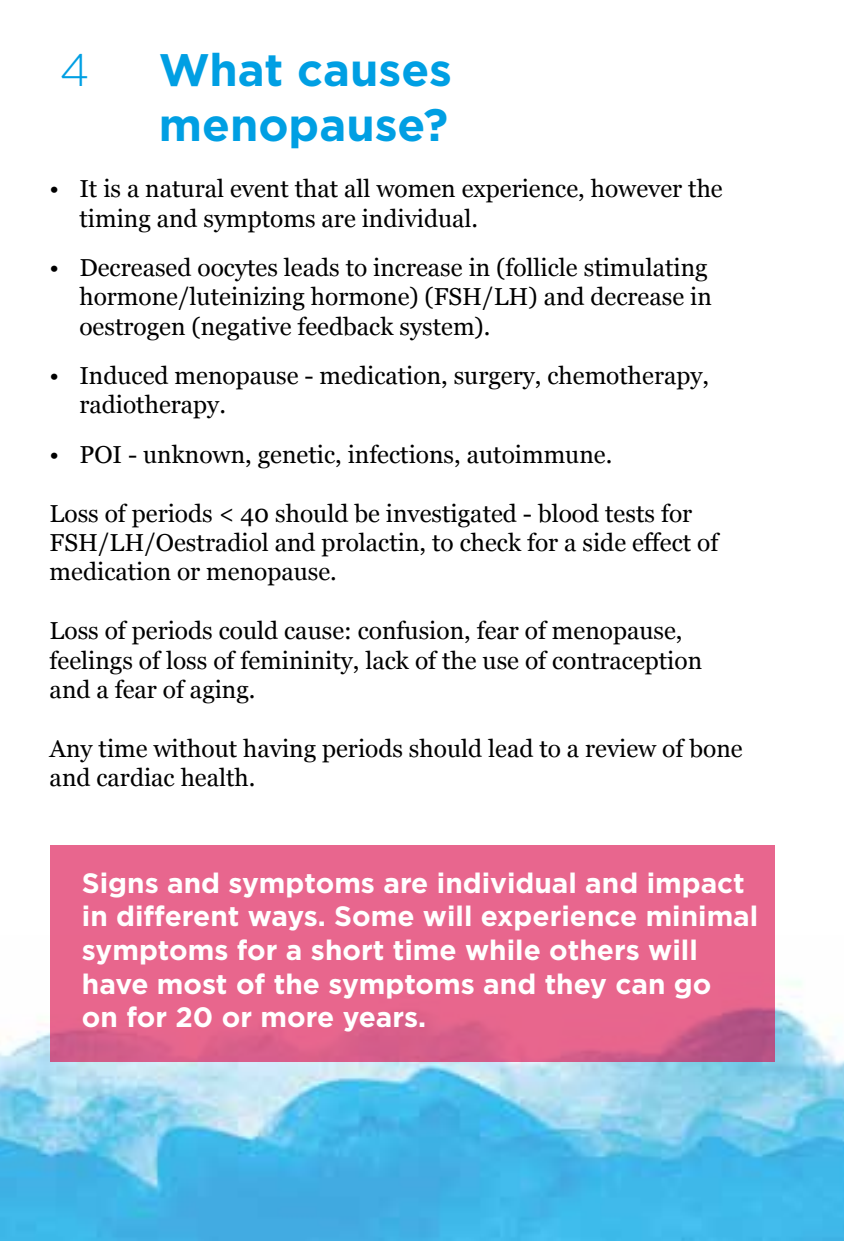
<style>
.page{position:relative;width:844px;height:1241px;background:#fff}
.page>*{position:absolute;margin:0;border:0;box-sizing:border-box;transform-origin:0 0}
.t1{font:700 45.5px/54.6px "Gotham";color:#009fe3}
.t2{font:300 45.5px "Gotham";color:#009fe3}
.t3{font:700 28px/33.6px "Gotham";color:#fff}
.t4{font:24.5px/29.4px "Georgia";color:#000}
</style>
<div class="page">
<img style="left:0;top:935px;width:843px;height:305px">
<svg style="left:50px;top:845px;width:724px;height:217px;background:#e4648c"></svg>
<h1 class="t2" style="left:60px;top:41px;width:32px">4</h1>
<h1 class="t1" style="left:159px;top:42px;width:295px">What causes menopause?</h1>
<p class="t4" style="left:79px;top:173px;width:644px;text-indent:-30px">• It is a natural event that all women experience, however the timing and symptoms are individual.</p>
<p class="t4" style="left:79px;top:252px;width:633px;text-indent:-30px">• Decreased oocytes leads to increase in (follicle stimulating hormone/luteinizing hormone) (FSH/LH) and decrease in oestrogen (negative feedback system).</p>
<p class="t4" style="left:79px;top:360px;width:631px;text-indent:-30px">• Induced menopause - medication, surgery, chemotherapy, radiotherapy.</p>
<p class="t4" style="left:50px;top:438px;width:564px">• POI - unknown, genetic, infections, autoimmune.</p>
<p class="t4" style="left:50px;top:497px;width:670px">Loss of periods &lt; 40 should be investigated - blood tests for<br>FSH/LH/Oestradiol and prolactin, to check for a side effect of medication or menopause.</p>
<p class="t4" style="left:50px;top:615px;width:654px">Loss of periods could cause: confusion, fear of menopause, feelings of loss of femininity, lack of the use of contraception and a fear of aging.</p>
<p class="t4" style="left:50px;top:732px;width:694px">Any time without having periods should lead to a review of bone and cardiac health.</p>
<p class="t3" style="left:82px;top:865px;width:677px">Signs and symptoms are individual and impact in different ways. Some will experience minimal symptoms for a short time while others will have most of the symptoms and they can go<br>on for 20 or more years.</p>
</div>
